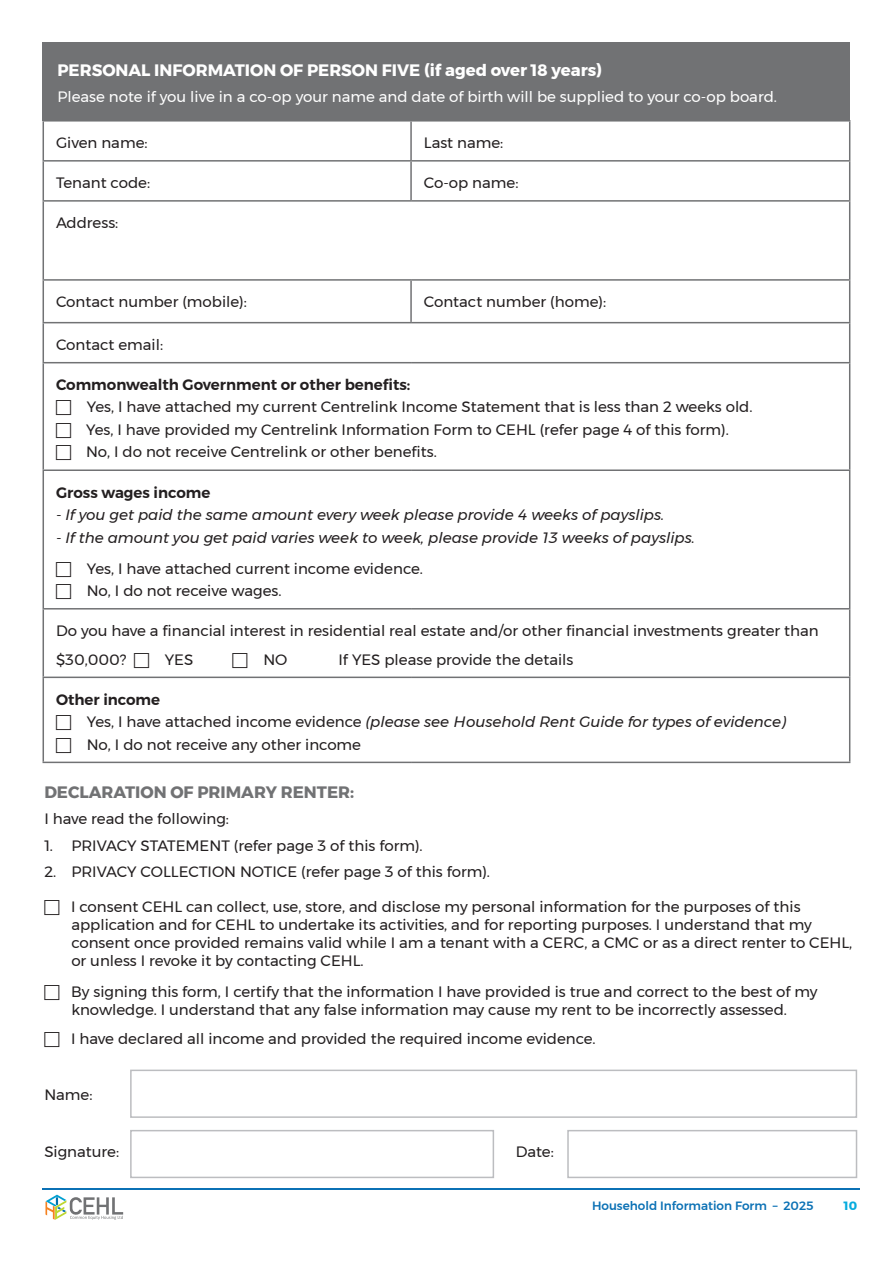
<style>
.page{position:relative;width:893px;height:1263px;background:#fff}
.page>*{position:absolute;margin:0;border:0;box-sizing:border-box;transform-origin:0 0}
.t1{font:700 16.5px "Montserrat";color:#fff}
.t2{font:700 16.5px "Montserrat";color:#717274}
.t3{font:15px/18px "Montserrat";color:#231f20}
.t4{font:italic 15px "Montserrat";color:#231f20}
.t5{font:15px "Montserrat";color:#fff}
.t6{font:600 15px "Montserrat";color:#231f20}
.t7{font:500 12px "Montserrat";color:#0b71b5}
.t8{font:700 12px "Montserrat";color:#07acde}
.s1{font-style:normal}
</style>
<div class="page">
<hr style="left:43px;top:1188px;width:817px;height:1px;background:#0b71b5">
<svg style="left:45px;top:1194px;width:78px;height:26px"></svg>
<div style="left:43px;top:43px;width:807px;height:78px;background:#717274"></div>
<hr style="left:43px;top:120px;width:368px;height:2px;background:#717274">
<hr style="left:43px;top:122px;width:1px;height:38px;background:#717274">
<hr style="left:411px;top:120px;width:439px;height:2px;background:#717274">
<hr style="left:410px;top:122px;width:2px;height:38px;background:#717274">
<hr style="left:849px;top:122px;width:1px;height:38px;background:#717274">
<hr style="left:43px;top:160px;width:368px;height:2px;background:#717274">
<hr style="left:43px;top:162px;width:1px;height:38px;background:#717274">
<hr style="left:411px;top:160px;width:439px;height:2px;background:#717274">
<hr style="left:410px;top:162px;width:2px;height:38px;background:#717274">
<hr style="left:849px;top:162px;width:1px;height:38px;background:#717274">
<hr style="left:43px;top:200px;width:368px;height:2px;background:#717274">
<hr style="left:43px;top:202px;width:1px;height:77px;background:#717274">
<hr style="left:411px;top:200px;width:439px;height:2px;background:#717274">
<hr style="left:849px;top:202px;width:1px;height:77px;background:#717274">
<hr style="left:43px;top:279px;width:368px;height:2px;background:#717274">
<hr style="left:43px;top:281px;width:1px;height:41px;background:#717274">
<hr style="left:411px;top:279px;width:439px;height:2px;background:#717274">
<hr style="left:410px;top:281px;width:2px;height:41px;background:#717274">
<hr style="left:849px;top:281px;width:1px;height:41px;background:#717274">
<hr style="left:43px;top:322px;width:368px;height:1px;background:#717274">
<hr style="left:43px;top:323px;width:1px;height:39px;background:#717274">
<hr style="left:411px;top:322px;width:439px;height:1px;background:#717274">
<hr style="left:849px;top:323px;width:1px;height:39px;background:#717274">
<hr style="left:43px;top:362px;width:368px;height:1px;background:#717274">
<hr style="left:43px;top:363px;width:1px;height:106px;background:#717274">
<hr style="left:411px;top:362px;width:439px;height:1px;background:#717274">
<hr style="left:849px;top:363px;width:1px;height:106px;background:#717274">
<hr style="left:43px;top:469px;width:368px;height:2px;background:#717274">
<hr style="left:43px;top:471px;width:1px;height:137px;background:#717274">
<hr style="left:411px;top:469px;width:439px;height:2px;background:#717274">
<hr style="left:849px;top:471px;width:1px;height:137px;background:#717274">
<hr style="left:43px;top:608px;width:368px;height:1px;background:#717274">
<hr style="left:43px;top:609px;width:1px;height:67px;background:#717274">
<hr style="left:411px;top:608px;width:439px;height:1px;background:#717274">
<hr style="left:849px;top:609px;width:1px;height:67px;background:#717274">
<hr style="left:43px;top:676px;width:368px;height:2px;background:#717274">
<hr style="left:43px;top:678px;width:1px;height:84px;background:#717274">
<hr style="left:411px;top:676px;width:439px;height:2px;background:#717274">
<hr style="left:849px;top:678px;width:1px;height:84px;background:#717274">
<hr style="left:43px;top:762px;width:368px;height:1px;background:#717274">
<hr style="left:411px;top:762px;width:439px;height:1px;background:#717274">
<div style="left:130px;top:1069px;width:727px;height:49px;border:2px solid #bcbdc0"></div>
<div style="left:130px;top:1130px;width:364px;height:48px;border:2px solid #bcbdc0"></div>
<div style="left:567px;top:1130px;width:290px;height:48px;border:2px solid #bcbdc0"></div>
<p class="t1" style="left:57px;top:57px;width:546px">PERSONAL INFORMATION OF PERSON FIVE (if aged over 18 years)</p>
<p class="t5" style="left:57px;top:86px;width:721px">Please note if you live in a co-op your name and date of birth will be supplied to your co-op board.</p>
<p class="t3" style="left:56px;top:134px;width:93px">Given name:</p>
<p class="t3" style="left:424px;top:134px;width:81px">Last name:</p>
<p class="t3" style="left:56px;top:174px;width:96px">Tenant code:</p>
<p class="t3" style="left:424px;top:174px;width:96px">Co-op name:</p>
<p class="t3" style="left:56px;top:214px;width:64px">Address:</p>
<p class="t3" style="left:56px;top:293px;width:192px">Contact number (mobile):</p>
<p class="t3" style="left:424px;top:293px;width:184px">Contact number (home):</p>
<p class="t3" style="left:56px;top:335px;width:109px">Contact email:</p>
<p class="t6" style="left:56px;top:373px;width:356px">Commonwealth Government or other benefits:</p>
<p class="t3" style="left:87px;top:398px;width:667px">Yes, I have attached my current Centrelink Income Statement that is less than 2 weeks old.</p>
<p class="t3" style="left:86px;top:420px;width:644px">Yes, I have provided my Centrelink Information Form to CEHL (refer page 4 of this form).</p>
<p class="t3" style="left:86px;top:443px;width:352px">No, I do not receive Centrelink or other benefits.</p>
<p class="t6" style="left:56px;top:480px;width:156px">Gross wages income</p>
<p class="t4" style="left:56px;top:503px;width:610px">- If you get paid the same amount every week please provide 4 weeks of payslips.</p>
<p class="t4" style="left:56px;top:526px;width:640px">- If the amount you get paid varies week to week, please provide 13 weeks of payslips.</p>
<p class="t3" style="left:87px;top:559px;width:338px">Yes, I have attached current income evidence.</p>
<p class="t3" style="left:87px;top:581px;width:196px">No, I do not receive wages.</p>
<p class="t3" style="left:56px;top:616px;width:764px;line-height:28.5px">Do you have a financial interest in residential real estate and/or other financial investments greater than $30,000?</p>
<p class="t3" style="left:165px;top:650px;width:30px">YES</p>
<p class="t3" style="left:263px;top:650px;width:26px">NO</p>
<p class="t3" style="left:339px;top:650px;width:236px">If YES please provide the details</p>
<p class="t6" style="left:56px;top:687px;width:106px">Other income</p>
<p class="t4" style="left:87px;top:710px;width:701px"><span class="s1">Yes, I have attached income evidence</span> (please see Household Rent Guide for types of evidence)</p>
<p class="t3" style="left:87px;top:735px;width:276px">No, I do not receive any other income</p>
<p class="t2" style="left:44px;top:779px;width:311px">DECLARATION OF PRIMARY RENTER:</p>
<p class="t3" style="left:44px;top:809px;width:186px">I have read the following:</p>
<p class="t3" style="left:44px;top:836px;width:380px">1. PRIVACY STATEMENT (refer page 3 of this form).</p>
<p class="t3" style="left:44px;top:863px;width:447px">2. PRIVACY COLLECTION NOTICE (refer page 3 of this form).</p>
<p class="t3" style="left:71px;top:898px;width:783px">I consent CEHL can collect, use, store, and disclose my personal information for the purposes of this application and for CEHL to undertake its activities, and for reporting purposes. I understand that my consent once provided remains valid while I am a tenant with a CERC, a CMC or as a direct renter to CEHL, or unless I revoke it by contacting CEHL.</p>
<p class="t3" style="left:71px;top:982px;width:748px">By signing this form, I certify that the information I have provided is true and correct to the best of my knowledge. I understand that any false information may cause my rent to be incorrectly assessed.</p>
<p class="t3" style="left:71px;top:1029px;width:526px">I have declared all income and provided the required income evidence.</p>
<p class="t3" style="left:44px;top:1085px;width:50px">Name:</p>
<p class="t3" style="left:44px;top:1142px;width:76px">Signature:</p>
<p class="t3" style="left:516px;top:1142px;width:40px">Date:</p>
<p class="t7" style="left:592px;top:1196px;width:223px">Household Information Form – 2025</p>
<p class="t8" style="left:844px;top:1196px;width:15px">10</p>
</div>
